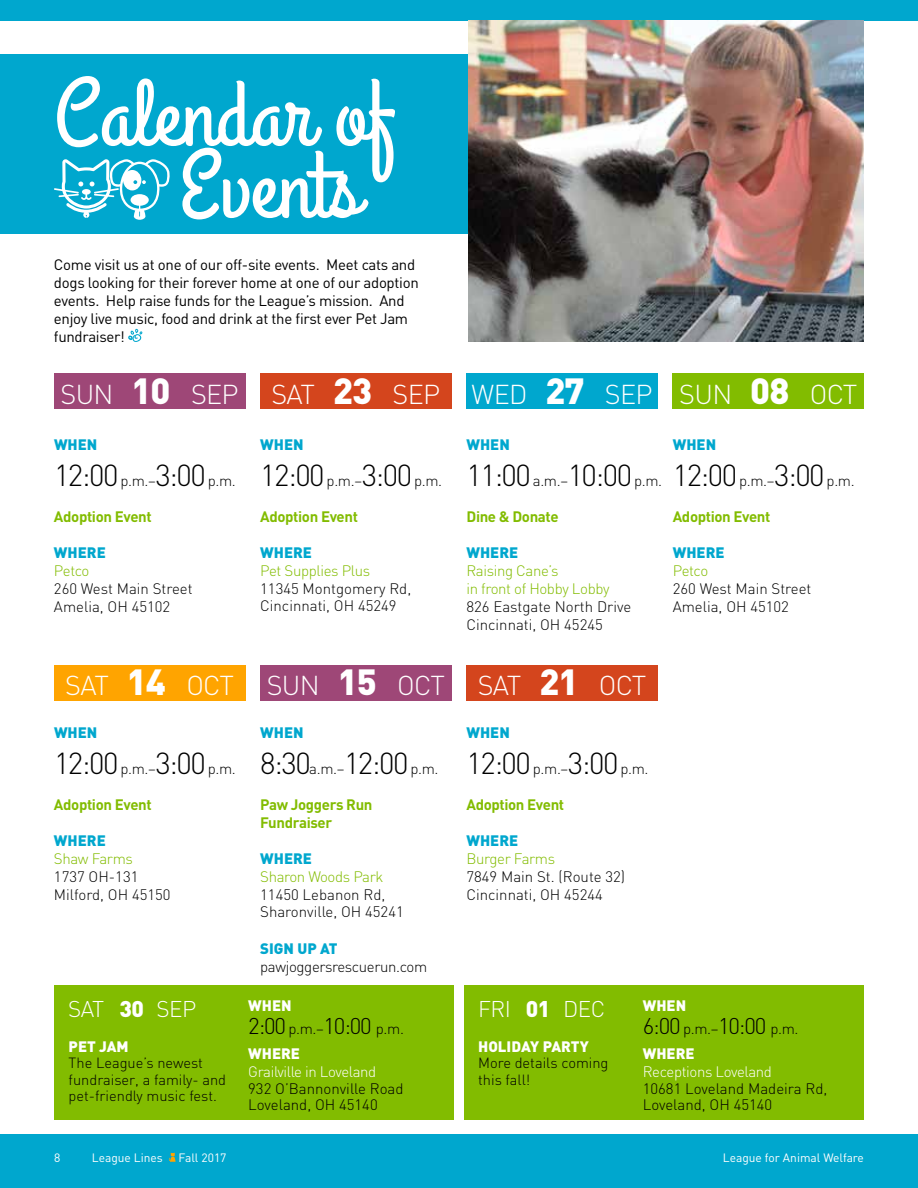
<style>
.page{position:relative;width:918px;height:1188px;background:#fff}
.page>*{position:absolute;margin:0;border:0;box-sizing:border-box;transform-origin:0 0}
.t1{font:94.5px/72px "Grand Hotel";color:#fff}
.t2{font:300 30px "DIN";letter-spacing:-.05em;color:#000}
.t3{font:300 27px "DIN";letter-spacing:-.025em;color:#fff}
.t4{font:300 22.5px "DIN";letter-spacing:-.05em;color:#000}
.t5{font:300 22.5px "DIN";letter-spacing:-.025em;color:#fff}
.t6{font:300 15px/18px "DIN";color:#000}
.t7{font:15px/18px "DIN";letter-spacing:-.02em;color:#000}
.t8{font:700 15px/18px "DIN";letter-spacing:-.025em;color:#82bc00}
.t9{font:300 15px/18px "DIN";letter-spacing:-.025em;color:#82bc00}
.t10{font:900 15px "DIN";color:#00a7ce}
.t11{font:300 15px "DIN";letter-spacing:-.025em;color:#fff}
.t12{font:900 15px "DIN";color:#fff}
.t13{font:300 15px "DIN";letter-spacing:-.025em;color:#000}
.t14{font:300 14.7px/16.5px "DIN";color:#000}
.t15{font:12px "DIN";color:#fff}
.s1{font-weight:900;font-size:36px}
.s2{font-size:15px}
.s3{font-weight:900}
</style>
<div class="page">
<div style="left:0;top:54px;width:468px;height:180px;background:#00a7ce"></div>
<svg style="left:54px;top:159px;width:116px;height:61px"></svg>
<div style="left:0;top:0;width:918px;height:21px;background:#00a7ce"></div>
<div style="left:0;top:1134px;width:918px;height:54px;background:#00a7ce"></div>
<svg style="left:169px;top:1153px;width:7px;height:9px"></svg>
<div style="left:54px;top:374px;width:191px;height:36px;background:#9e4777"></div>
<div style="left:260px;top:374px;width:191px;height:36px;background:#d4451d"></div>
<div style="left:467px;top:665px;width:191px;height:36px;background:#d4451d"></div>
<div style="left:54px;top:665px;width:191px;height:36px;background:#ffa400"></div>
<div style="left:260px;top:665px;width:191px;height:36px;background:#9e4777"></div>
<div style="left:673px;top:374px;width:191px;height:36px;background:#82bc00"></div>
<div style="left:467px;top:374px;width:191px;height:36px;background:#00a7ce"></div>
<svg style="left:128px;top:329px;width:15px;height:13px"></svg>
<div style="left:54px;top:986px;width:400px;height:134px;background:#82bc00"></div>
<div style="left:464px;top:986px;width:399px;height:134px;background:#82bc00"></div>
<img style="left:468px;top:21px;width:396px;height:321px">
<h1 class="t1" style="left:179px;top:82px;width:217px;text-indent:-125px">Calendar of<br>Events</h1>
<p class="t7" style="left:54px;top:255px;width:366px">Come visit us at one of our off-site events. Meet cats and dogs looking for their forever home at one of our adoption events. Help raise funds for the League’s mission. And enjoy live music, food and drink at the first ever Pet Jam fundraiser!</p>
<h3 class="t3" style="left:61px;top:377px;width:180px">SUN <span class="s1">10</span> SEP</h3>
<p class="t10" style="left:54px;top:435px;width:45px">WHEN</p>
<h2 class="t2" style="left:54px;top:457px;width:183px">12:00 <span class="s2">p.m.–</span>3:00 <span class="s2">p.m.</span></h2>
<p class="t8" style="left:54px;top:507px;width:99px">Adoption Event</p>
<p class="t10" style="left:54px;top:543px;width:53px">WHERE</p>
<p class="t9" style="left:54px;top:561px;width:37px">Petco</p>
<p class="t6" style="left:54px;top:579px;width:140px">260 West Main Street<br>Amelia, OH 45102</p>
<h3 class="t3" style="left:65px;top:669px;width:170px">SAT <span class="s1">14</span> OCT</h3>
<p class="t10" style="left:54px;top:723px;width:45px">WHEN</p>
<h2 class="t2" style="left:54px;top:745px;width:183px">12:00 <span class="s2">p.m.–</span>3:00 <span class="s2">p.m.</span></h2>
<p class="t8" style="left:54px;top:795px;width:99px">Adoption Event</p>
<p class="t10" style="left:54px;top:831px;width:53px">WHERE</p>
<p class="t9" style="left:54px;top:849px;width:80px">Shaw Farms</p>
<p class="t6" style="left:54px;top:867px;width:118px">1737 OH-131<br>Milford, OH 45150</p>
<h3 class="t3" style="left:271px;top:377px;width:170px">SAT <span class="s1">23</span> SEP</h3>
<p class="t10" style="left:260px;top:435px;width:45px">WHEN</p>
<h2 class="t2" style="left:260px;top:457px;width:183px">12:00 <span class="s2">p.m.–</span>3:00 <span class="s2">p.m.</span></h2>
<p class="t8" style="left:260px;top:507px;width:99px">Adoption Event</p>
<p class="t10" style="left:260px;top:543px;width:53px">WHERE</p>
<p class="t9" style="left:260px;top:561px;width:111px">Pet Supplies Plus</p>
<p class="t6" style="left:260px;top:580px;width:153px;line-height:16.5px">11345 Montgomery Rd,<br>Cincinnati, OH 45249</p>
<h3 class="t3" style="left:267px;top:669px;width:180px">SUN <span class="s1">15</span> OCT</h3>
<p class="t10" style="left:260px;top:723px;width:45px">WHEN</p>
<h2 class="t2" style="left:260px;top:745px;width:180px">8:30<span class="s2">a.m.–</span>12:00 <span class="s2">p.m.</span></h2>
<p class="t8" style="left:260px;top:795px;width:114px">Paw Joggers Run<br>Fundraiser</p>
<p class="t10" style="left:260px;top:849px;width:53px">WHERE</p>
<p class="t9" style="left:260px;top:867px;width:125px">Sharon Woods Park</p>
<p class="t6" style="left:260px;top:886px;width:145px;line-height:16.5px">11450 Lebanon Rd,<br>Sharonville, OH 45241</p>
<p class="t10" style="left:260px;top:939px;width:79px">SIGN UP AT</p>
<p class="t13" style="left:260px;top:957px;width:168px">pawjoggersrescuerun.com</p>
<h3 class="t3" style="left:472px;top:377px;width:182px">WED <span class="s1">27</span> SEP</h3>
<p class="t10" style="left:467px;top:435px;width:45px">WHEN</p>
<h3 class="t3" style="left:679px;top:377px;width:180px">SUN <span class="s1">08</span> OCT</h3>
<p class="t10" style="left:673px;top:435px;width:45px">WHEN</p>
<h2 class="t2" style="left:467px;top:457px;width:390px">11:00 <span class="s2">a.m.–</span>10:00 <span class="s2">p.m.</span> 12:00 <span class="s2">p.m.–</span>3:00 <span class="s2">p.m.</span></h2>
<p class="t8" style="left:673px;top:507px;width:99px">Adoption Event</p>
<p class="t10" style="left:673px;top:543px;width:53px">WHERE</p>
<p class="t9" style="left:673px;top:561px;width:37px">Petco</p>
<p class="t6" style="left:673px;top:579px;width:140px">260 West Main Street<br>Amelia, OH 45102</p>
<p class="t8" style="left:467px;top:507px;width:94px">Dine &amp; Donate</p>
<p class="t10" style="left:467px;top:543px;width:53px">WHERE</p>
<p class="t9" style="left:467px;top:561px;width:145px">Raising Cane’s<br>in front of Hobby Lobby</p>
<p class="t6" style="left:467px;top:597px;width:166px">826 Eastgate North Drive<br>Cincinnati, OH 45245</p>
<h3 class="t3" style="left:478px;top:669px;width:170px">SAT <span class="s1">21</span> OCT</h3>
<p class="t10" style="left:467px;top:723px;width:45px">WHEN</p>
<h2 class="t2" style="left:467px;top:745px;width:183px">12:00 <span class="s2">p.m.–</span>3:00 <span class="s2">p.m.</span></h2>
<p class="t8" style="left:467px;top:795px;width:99px">Adoption Event</p>
<p class="t10" style="left:467px;top:831px;width:53px">WHERE</p>
<p class="t9" style="left:467px;top:849px;width:90px">Burger Farms</p>
<p class="t6" style="left:467px;top:867px;width:160px">7849 Main St. (Route 32)<br>Cincinnati, OH 45244</p>
<p class="t12" style="left:248px;top:996px;width:45px">WHEN</p>
<h3 class="t4" style="left:248px;top:1012px;width:157px">2:00 <span class="s2">p.m.–</span>10:00 <span class="s2">p.m.</span></h3>
<p class="t12" style="left:248px;top:1044px;width:53px">WHERE</p>
<p class="t11" style="left:248px;top:1063px;width:130px">Grailville in Loveland</p>
<p class="t6" style="left:248px;top:1080px;width:157px;line-height:16.5px">932 O’Bannonville Road<br>Loveland, OH 45140</p>
<h3 class="t5" style="left:68px;top:995px;width:130px">SAT <span class="s3">30</span> SEP</h3>
<h3 class="t5" style="left:478px;top:995px;width:129px">FRI <span class="s3">01</span> DEC</h3>
<p class="t12" style="left:478px;top:1036px;width:112px">HOLIDAY PARTY</p>
<p class="t14" style="left:478px;top:1055px;width:132px">More details coming this fall!</p>
<p class="t12" style="left:69px;top:1036px;width:62px">PET JAM</p>
<p class="t14" style="left:69px;top:1055px;width:159px">The League’s newest fundraiser, a family- and pet-friendly music fest.</p>
<p class="t12" style="left:643px;top:996px;width:45px">WHEN</p>
<h3 class="t4" style="left:643px;top:1012px;width:157px">6:00 <span class="s2">p.m.–</span>10:00 <span class="s2">p.m.</span></h3>
<p class="t12" style="left:643px;top:1044px;width:53px">WHERE</p>
<p class="t11" style="left:643px;top:1063px;width:131px">Receptions Loveland</p>
<p class="t6" style="left:643px;top:1080px;width:186px;line-height:16.5px">10681 Loveland Madeira Rd,<br>Loveland, OH 45140</p>
<p class="t15" style="left:54px;top:1150px;width:8px">8</p>
<p class="t15" style="left:92px;top:1150px;width:73px">League Lines</p>
<p class="t15" style="left:179px;top:1150px;width:49px">Fall 2017</p>
<p class="t15" style="left:723px;top:1150px;width:143px">League for Animal Welfare</p>
</div>
